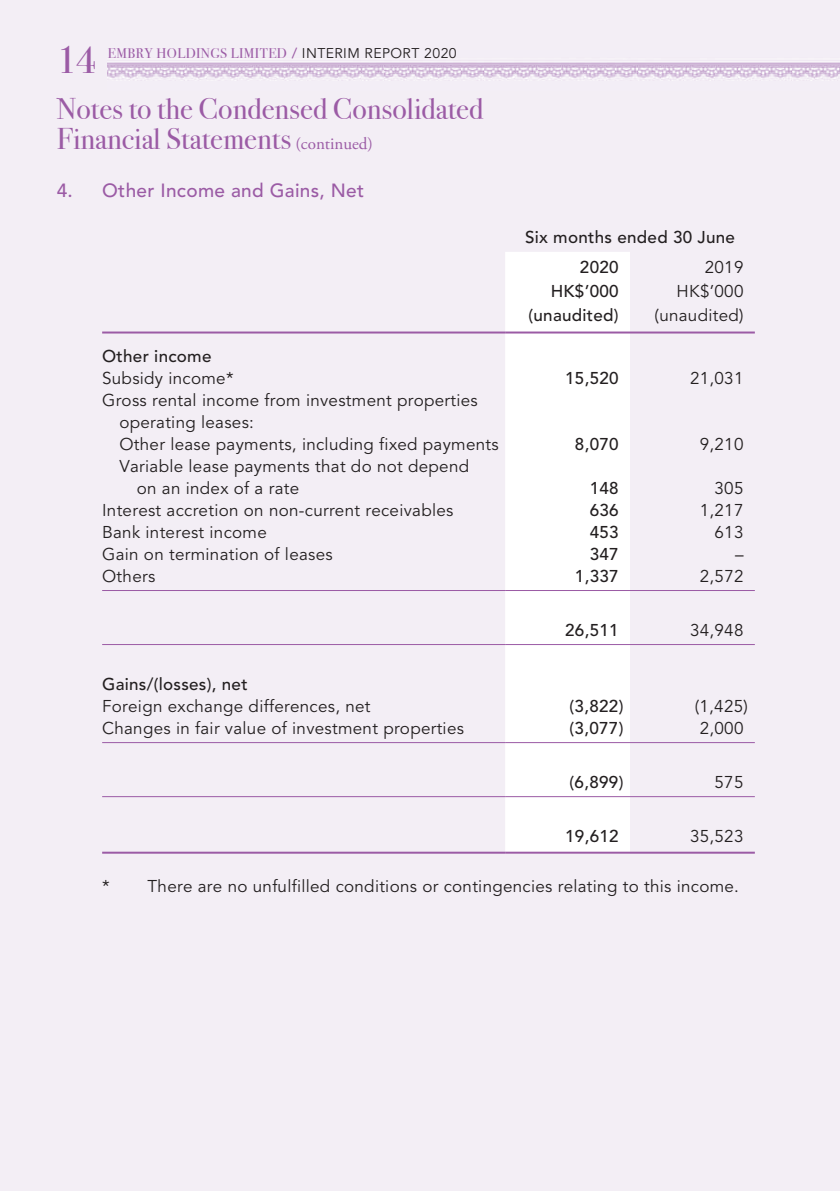
<style>
.page{position:relative;width:840px;height:1191px;background:#fff}
.page>*{position:absolute;margin:0;border:0;box-sizing:border-box;transform-origin:0 0}
.t1{font:38px "Bodoni Svty Two ITCTT";color:#9b5ba5}
.t2{font:30px/30px "Bodoni Svty Two ITCTT";color:#9b5ba5}
.t3{font:500 19px "Avenir LT Std";letter-spacing:.015em;color:#9b5ba5}
.t4{font:17px/22px "Avenir LT Std";letter-spacing:.015em;color:#231f20}
.t5{font:500 17px/29.6px "Avenir LT Std";letter-spacing:.015em;color:#231f20}
.t6{font:14px "Bodoni Svty Two ITCTT";letter-spacing:.03em;color:#9b5ba5}
.s1{font-family:"Avenir LT Std";font-weight:500}
.s2{font-family:"Avenir LT Std";color:#231f20}
.s3{font-family:"Adobe Garamond Pro";font-size:17px}
</style>
<div class="page">
<div style="left:0;top:0;width:839px;height:1191px;background:#f3eef5"></div>
<img style="left:108px;top:62px;width:731px;height:19px">
<div style="left:505px;top:252px;width:124px;height:599px;background:#fff"></div>
<hr style="left:102px;top:331px;width:403px;height:2px;background:#9b5ba5">
<hr style="left:505px;top:331px;width:124px;height:2px;background:#9b5ba5">
<hr style="left:629px;top:331px;width:125px;height:2px;background:#9b5ba5">
<hr style="left:102px;top:590px;width:403px;height:1px;background:#9b5ba5">
<hr style="left:505px;top:590px;width:124px;height:1px;background:#9b5ba5">
<hr style="left:629px;top:590px;width:125px;height:1px;background:#9b5ba5">
<hr style="left:102px;top:644px;width:403px;height:1px;background:#9b5ba5">
<hr style="left:505px;top:644px;width:124px;height:1px;background:#9b5ba5">
<hr style="left:629px;top:644px;width:125px;height:1px;background:#9b5ba5">
<hr style="left:102px;top:742px;width:403px;height:1px;background:#9b5ba5">
<hr style="left:505px;top:742px;width:124px;height:1px;background:#9b5ba5">
<hr style="left:629px;top:742px;width:125px;height:1px;background:#9b5ba5">
<hr style="left:102px;top:796px;width:403px;height:1px;background:#9b5ba5">
<hr style="left:505px;top:796px;width:124px;height:1px;background:#9b5ba5">
<hr style="left:629px;top:796px;width:125px;height:1px;background:#9b5ba5">
<hr style="left:102px;top:851px;width:403px;height:2px;background:#9b5ba5">
<hr style="left:505px;top:851px;width:124px;height:2px;background:#9b5ba5">
<hr style="left:629px;top:851px;width:125px;height:2px;background:#9b5ba5">
<h1 class="t1" style="left:57px;top:29px;width:41px">14</h1>
<p class="t6" style="left:108px;top:42px;width:350px">Embry Holdings Limited <span class="s1">/</span> <span class="s2">INTERIM REPORT 2020</span></p>
<h2 class="t2" style="left:57px;top:90px;width:428px">Notes to the Condensed Consolidated<br>Financial Statements <span class="s3">(continued)</span></h2>
<p class="t3" style="left:57px;top:180px;width:309px">4. Other Income and Gains, Net</p>
<p class="t5" style="left:579px;top:223px;width:156px;text-indent:-55px">Six months ended 30 June<br>2020</p>
<p class="t4" style="left:704px;top:256px;width:40px">2019</p>
<p class="t5" style="left:550px;top:277px;width:69px">HK$’000</p>
<p class="t4" style="left:676px;top:280px;width:68px">HK$’000</p>
<p class="t5" style="left:528px;top:301px;width:92px">(unaudited)</p>
<p class="t4" style="left:654px;top:304px;width:90px">(unaudited)</p>
<p class="t5" style="left:102px;top:342px;width:111px">Other income</p>
<p class="t4" style="left:102px;top:368px;width:133px">Subsidy income*</p>
<p class="t5" style="left:565px;top:364px;width:55px">15,520</p>
<p class="t4" style="left:689px;top:368px;width:55px">21,031</p>
<p class="t4" style="left:119px;top:390px;width:380px;text-indent:-17px">Gross rental income from investment properties operating leases:<br>Other lease payments, including fixed payments</p>
<p class="t5" style="left:574px;top:430px;width:45px">8,070</p>
<p class="t4" style="left:699px;top:434px;width:45px">9,210</p>
<p class="t4" style="left:137px;top:456px;width:334px;text-indent:-17px">Variable lease payments that do not depend on an index of a rate</p>
<p class="t5" style="left:589px;top:474px;width:30px">148</p>
<p class="t4" style="left:714px;top:478px;width:30px">305</p>
<p class="t4" style="left:102px;top:499px;width:352px">Interest accretion on non-current receivables</p>
<p class="t5" style="left:589px;top:496px;width:30px">636</p>
<p class="t4" style="left:699px;top:499px;width:45px">1,217</p>
<p class="t4" style="left:102px;top:521px;width:166px">Bank interest income</p>
<p class="t5" style="left:589px;top:518px;width:30px">453</p>
<p class="t4" style="left:714px;top:521px;width:30px">613</p>
<p class="t4" style="left:102px;top:543px;width:232px">Gain on termination of leases</p>
<p class="t5" style="left:589px;top:540px;width:30px">347</p>
<p class="t4" style="left:734px;top:543px;width:10px">–</p>
<p class="t4" style="left:102px;top:565px;width:55px">Others</p>
<p class="t5" style="left:574px;top:562px;width:45px">1,337</p>
<p class="t4" style="left:699px;top:565px;width:45px">2,572</p>
<p class="t5" style="left:565px;top:616px;width:55px">26,511</p>
<p class="t4" style="left:689px;top:620px;width:55px">34,948</p>
<p class="t5" style="left:102px;top:670px;width:147px">Gains/(losses), net</p>
<p class="t4" style="left:102px;top:696px;width:270px">Foreign exchange differences, net</p>
<p class="t5" style="left:569px;top:692px;width:55px">(3,822)</p>
<p class="t4" style="left:694px;top:696px;width:55px">(1,425)</p>
<p class="t4" style="left:102px;top:718px;width:363px">Changes in fair value of investment properties</p>
<p class="t5" style="left:569px;top:714px;width:55px">(3,077)</p>
<p class="t4" style="left:699px;top:718px;width:45px">2,000</p>
<p class="t5" style="left:569px;top:768px;width:55px">(6,899)</p>
<p class="t4" style="left:714px;top:772px;width:30px">575</p>
<p class="t5" style="left:565px;top:822px;width:55px">19,612</p>
<p class="t4" style="left:689px;top:826px;width:55px">35,523</p>
<p class="t4" style="left:102px;top:875px;width:638px">* There are no unfulfilled conditions or contingencies relating to this income.</p>
</div>
